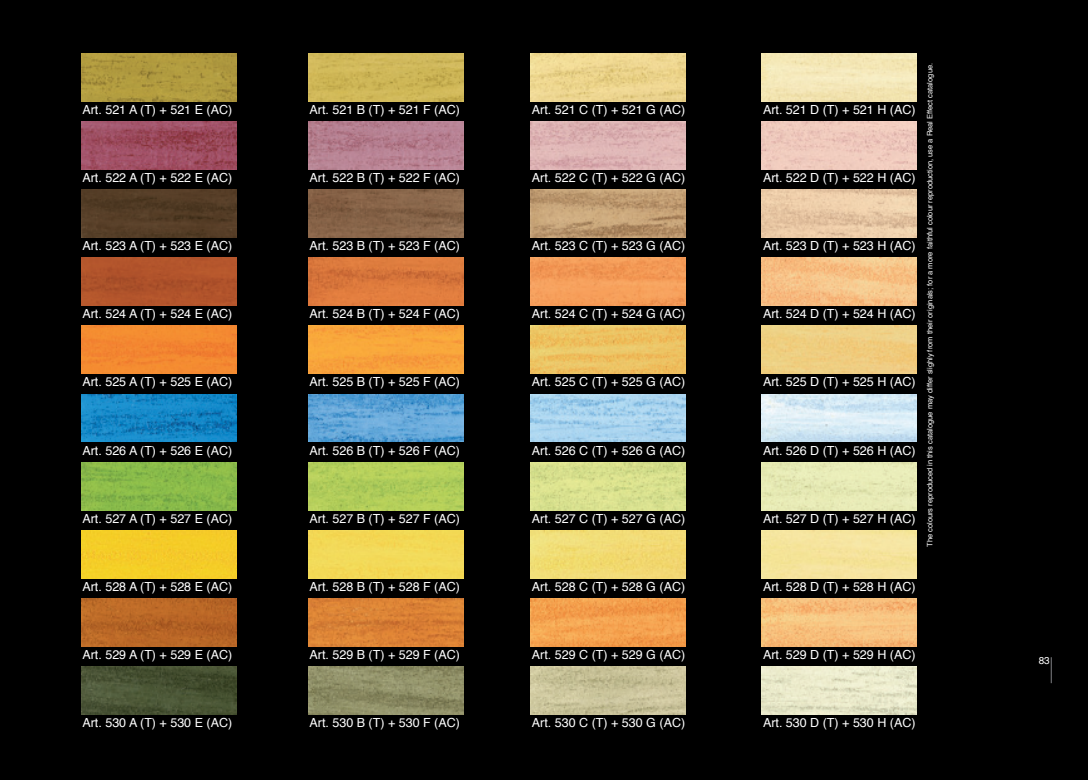
<style>
.page{position:relative;width:1088px;height:780px;background:#fff}
.page>*{position:absolute;margin:0;border:0;box-sizing:border-box;transform-origin:0 0}
.t1{font:12.5px "Helvetica";color:#fff}
.t2{font:10px "Helvetica";color:#fff}
.t3{font:7.5px "Helvetica";color:#fff}
</style>
<div class="page">
<div style="left:18px;top:0;width:1070px;height:780px;background:#000"></div>
<img style="left:81px;top:121px;width:155px;height:48px">
<img style="left:308px;top:121px;width:155px;height:48px">
<img style="left:531px;top:121px;width:155px;height:48px">
<img style="left:762px;top:121px;width:155px;height:48px">
<img style="left:81px;top:53px;width:155px;height:48px">
<img style="left:308px;top:53px;width:155px;height:48px">
<img style="left:531px;top:53px;width:155px;height:48px">
<img style="left:762px;top:53px;width:155px;height:48px">
<img style="left:81px;top:189px;width:155px;height:48px">
<img style="left:308px;top:189px;width:155px;height:48px">
<img style="left:531px;top:189px;width:155px;height:48px">
<img style="left:762px;top:189px;width:155px;height:48px">
<img style="left:81px;top:258px;width:155px;height:47px">
<img style="left:308px;top:258px;width:155px;height:47px">
<img style="left:531px;top:258px;width:155px;height:47px">
<img style="left:762px;top:258px;width:155px;height:47px">
<img style="left:81px;top:326px;width:155px;height:48px">
<img style="left:308px;top:326px;width:155px;height:48px">
<img style="left:531px;top:326px;width:155px;height:48px">
<img style="left:762px;top:326px;width:155px;height:48px">
<img style="left:81px;top:394px;width:155px;height:48px">
<img style="left:308px;top:394px;width:155px;height:48px">
<img style="left:531px;top:394px;width:155px;height:48px">
<img style="left:762px;top:394px;width:155px;height:48px">
<img style="left:81px;top:462px;width:155px;height:48px">
<img style="left:308px;top:462px;width:155px;height:48px">
<img style="left:531px;top:462px;width:155px;height:48px">
<img style="left:762px;top:462px;width:155px;height:48px">
<div style="left:81px;top:530px;width:155px;height:48px;background:#f4cc28"></div>
<div style="left:308px;top:530px;width:155px;height:48px;background:#f3d957"></div>
<img style="left:531px;top:530px;width:155px;height:48px">
<img style="left:762px;top:530px;width:155px;height:48px">
<img style="left:81px;top:598px;width:155px;height:48px">
<img style="left:308px;top:598px;width:155px;height:48px">
<img style="left:531px;top:598px;width:155px;height:48px">
<img style="left:762px;top:598px;width:155px;height:48px">
<img style="left:81px;top:666px;width:155px;height:48px">
<img style="left:308px;top:666px;width:155px;height:48px">
<img style="left:531px;top:666px;width:155px;height:48px">
<img style="left:762px;top:666px;width:155px;height:48px">
<div style="left:0;top:0;width:18px;height:780px;background:#000"></div>
<svg style="left:1051px;top:657px;width:1px;height:26px"></svg>
<p class="t1" style="left:82px;top:104px;width:151px">Art. 521 A (T) + 521 E (AC)</p>
<p class="t1" style="left:309px;top:104px;width:152px">Art. 521 B (T) + 521 F (AC)</p>
<p class="t1" style="left:532px;top:104px;width:155px">Art. 521 C (T) + 521 G (AC)</p>
<p class="t1" style="left:763px;top:104px;width:154px">Art. 521 D (T) + 521 H (AC)</p>
<p class="t1" style="left:82px;top:172px;width:151px">Art. 522 A (T) + 522 E (AC)</p>
<p class="t1" style="left:309px;top:172px;width:152px">Art. 522 B (T) + 522 F (AC)</p>
<p class="t1" style="left:532px;top:172px;width:155px">Art. 522 C (T) + 522 G (AC)</p>
<p class="t1" style="left:763px;top:172px;width:154px">Art. 522 D (T) + 522 H (AC)</p>
<p class="t1" style="left:82px;top:240px;width:151px">Art. 523 A (T) + 523 E (AC)</p>
<p class="t1" style="left:309px;top:240px;width:152px">Art. 523 B (T) + 523 F (AC)</p>
<p class="t1" style="left:532px;top:240px;width:155px">Art. 523 C (T) + 523 G (AC)</p>
<p class="t1" style="left:763px;top:240px;width:154px">Art. 523 D (T) + 523 H (AC)</p>
<p class="t1" style="left:82px;top:308px;width:151px">Art. 524 A (T) + 524 E (AC)</p>
<p class="t1" style="left:309px;top:308px;width:152px">Art. 524 B (T) + 524 F (AC)</p>
<p class="t1" style="left:532px;top:308px;width:155px">Art. 524 C (T) + 524 G (AC)</p>
<p class="t1" style="left:763px;top:308px;width:154px">Art. 524 D (T) + 524 H (AC)</p>
<p class="t1" style="left:82px;top:377px;width:151px">Art. 525 A (T) + 525 E (AC)</p>
<p class="t1" style="left:309px;top:377px;width:152px">Art. 525 B (T) + 525 F (AC)</p>
<p class="t1" style="left:532px;top:377px;width:155px">Art. 525 C (T) + 525 G (AC)</p>
<p class="t1" style="left:763px;top:377px;width:154px">Art. 525 D (T) + 525 H (AC)</p>
<p class="t1" style="left:82px;top:445px;width:151px">Art. 526 A (T) + 526 E (AC)</p>
<p class="t1" style="left:309px;top:445px;width:152px">Art. 526 B (T) + 526 F (AC)</p>
<p class="t1" style="left:532px;top:445px;width:155px">Art. 526 C (T) + 526 G (AC)</p>
<p class="t1" style="left:763px;top:445px;width:154px">Art. 526 D (T) + 526 H (AC)</p>
<p class="t1" style="left:82px;top:513px;width:151px">Art. 527 A (T) + 527 E (AC)</p>
<p class="t1" style="left:309px;top:513px;width:152px">Art. 527 B (T) + 527 F (AC)</p>
<p class="t1" style="left:532px;top:513px;width:155px">Art. 527 C (T) + 527 G (AC)</p>
<p class="t1" style="left:763px;top:513px;width:154px">Art. 527 D (T) + 527 H (AC)</p>
<p class="t3" style="left:927px;top:547px;width:485px;rotate:-90deg">The colours reproduced in this catalogue may differ slighly from their originals; for a more faithful colour reproduction, use a Real Effect catalogue.</p>
<p class="t1" style="left:82px;top:581px;width:151px">Art. 528 A (T) + 528 E (AC)</p>
<p class="t1" style="left:309px;top:581px;width:152px">Art. 528 B (T) + 528 F (AC)</p>
<p class="t1" style="left:532px;top:581px;width:155px">Art. 528 C (T) + 528 G (AC)</p>
<p class="t1" style="left:763px;top:581px;width:154px">Art. 528 D (T) + 528 H (AC)</p>
<p class="t1" style="left:82px;top:649px;width:151px">Art. 529 A (T) + 529 E (AC)</p>
<p class="t1" style="left:309px;top:649px;width:152px">Art. 529 B (T) + 529 F (AC)</p>
<p class="t1" style="left:532px;top:649px;width:155px">Art. 529 C (T) + 529 G (AC)</p>
<p class="t1" style="left:763px;top:649px;width:154px">Art. 529 D (T) + 529 H (AC)</p>
<p class="t1" style="left:82px;top:717px;width:151px">Art. 530 A (T) + 530 E (AC)</p>
<p class="t1" style="left:309px;top:717px;width:152px">Art. 530 B (T) + 530 F (AC)</p>
<p class="t1" style="left:532px;top:717px;width:155px">Art. 530 C (T) + 530 G (AC)</p>
<p class="t1" style="left:763px;top:717px;width:154px">Art. 530 D (T) + 530 H (AC)</p>
<p class="t2" style="left:1039px;top:656px;width:13px">83</p>
</div>
